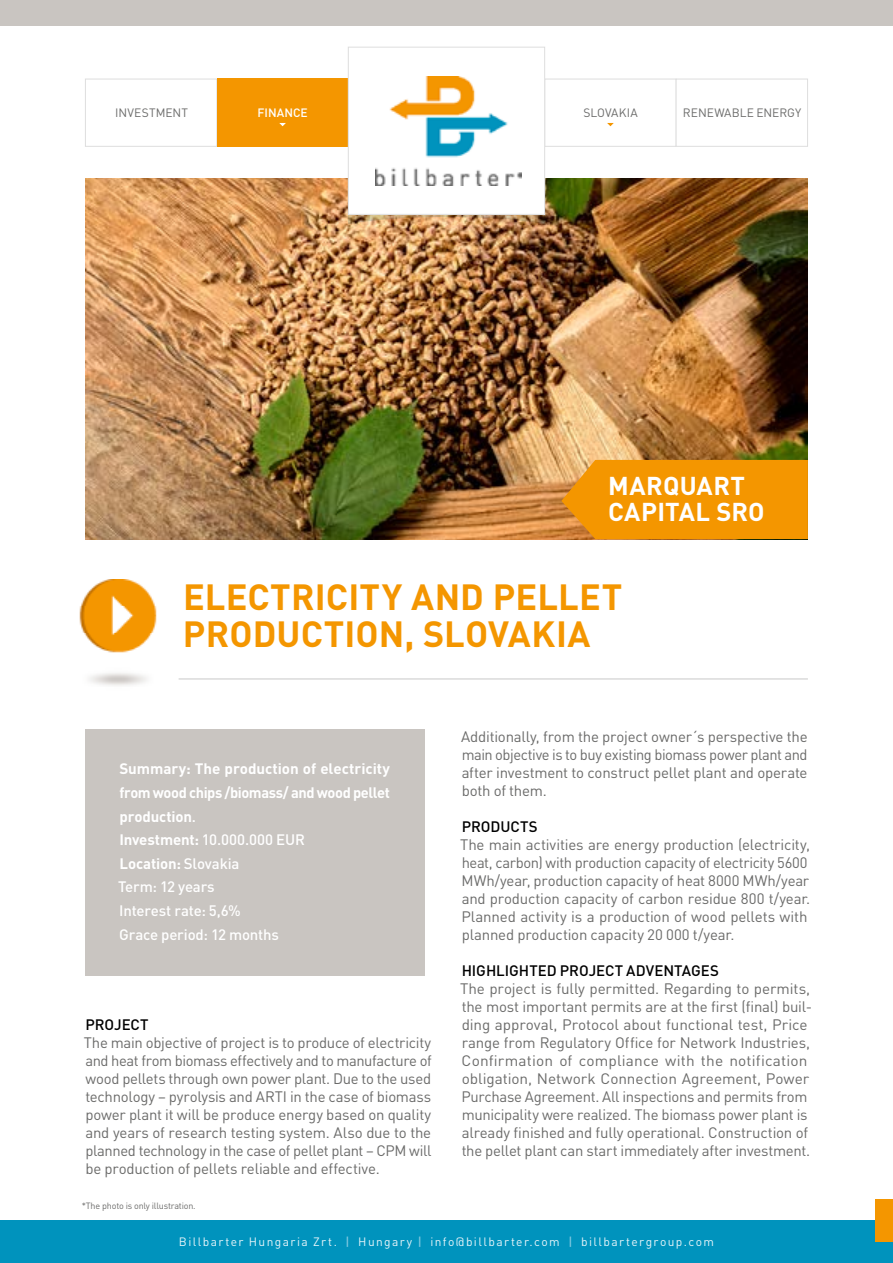
<style>
.page{position:relative;width:893px;height:1263px;background:#fff}
.page>*{position:absolute;margin:0;border:0;box-sizing:border-box;transform-origin:0 0}
.t1{font:700 36px/37.5px "DIN Pro";letter-spacing:.005em;color:#f49600}
.t2{font:700 25.5px/26.2px "DIN Pro";letter-spacing:.01em;color:#fff}
.t3{font:15px/18px "DIN Pro";letter-spacing:-.015em;color:#6b6b6a;text-align:justify}
.t4{font:700 15px/23.5px "DIN Pro";letter-spacing:-.03em;color:#fff}
.t5{font:500 15px "DIN Pro";color:#000}
.t6{font:12px "DIN Pro";letter-spacing:.115em;color:#e9f5fa}
.t7{font:12px "DIN Pro";color:#6b6b6a}
.t8{font:500 12px "DIN Pro";color:#fff}
.t9{font:9px "DIN Pro";letter-spacing:-.02em;color:#6b6b6a}
.s1{font-weight:500}
.s2{font-weight:500;color:#81c8e0}
</style>
<div class="page">
<img style="left:85px;top:179px;width:723px;height:361px">
<svg style="left:561px;top:460px;width:247px;height:79px"></svg>
<div style="left:0;top:0;width:893px;height:26px;background:#c9c5c1"></div>
<hr style="left:179px;top:679px;width:629px;height:1px;background:#c9c9c8">
<div style="left:0;top:1220px;width:893px;height:43px;background:#0093bd"></div>
<div style="left:876px;top:1199px;width:17px;height:43px;background:#f49600"></div>
<div style="left:85px;top:79px;width:132px;height:68px;border:1px solid #dedede"></div>
<div style="left:217px;top:79px;width:131px;height:68px;background:#f49600"></div>
<div style="left:544px;top:79px;width:132px;height:68px;border:1px solid #dedede"></div>
<div style="left:676px;top:79px;width:132px;height:68px;border:1px solid #dedede"></div>
<svg style="left:279px;top:123px;width:7px;height:3px"></svg>
<svg style="left:607px;top:123px;width:7px;height:3px"></svg>
<svg style="left:348px;top:215px;width:197px;height:9px"></svg>
<div style="left:85px;top:729px;width:339px;height:247px;background:#c9c5c1"></div>
<img style="left:79px;top:579px;width:78px;height:107px">
<div style="left:348px;top:47px;width:197px;height:167px;background:#fff"></div>
<img style="left:376px;top:76px;width:146px;height:109px">
<div style="left:348px;top:47px;width:197px;height:168px;border:1px solid #dedede"></div>
<p class="t7" style="left:115px;top:105px;width:74px">investment</p>
<p class="t8" style="left:258px;top:105px;width:52px">finance</p>
<p class="t7" style="left:583px;top:105px;width:56px">Slovakia</p>
<p class="t7" style="left:683px;top:105px;width:120px">renewable energy</p>
<h2 class="t2" style="left:608px;top:471px;width:158px">Marquart capital sro</h2>
<h1 class="t1" style="left:183px;top:576px;width:441px">Electricity and pellet production, slovakia</h1>
<p class="t4" style="left:118px;top:757px;width:273px">Summary: The production of electricity from wood chips /biomass/ and wood pellet production<span class="s1">.<br></span>Investment: <span class="s1">10.000.000 EUR<br></span>Location: <span class="s1">Slovakia<br>Term: 12 years<br>I nterest rate: 5,6%<br>Grace period: 12 months</span></p>
<p class="t5" style="left:85px;top:1014px;width:65px">Project</p>
<p class="t3" style="left:84px;top:1033px;width:349px">The main objective of project is to produce of electricity and heat from biomass effectively and to manufacture of wood pellets through own power plant. Due to the used technology – pyrolysis and ARTI</p>
<p class="t3" style="left:85px;top:1087px;width:348px;text-indent:205px">in the case of biomass power plant it will be produce energy based on quality and years of research testing system. Also due to the planned technology in the case of pellet plant – CPM will be production of pellets reliable and effective.</p>
<p class="t9" style="left:82px;top:1200px;width:115px">*The photo is only illustration.</p>
<p class="t3" style="left:461px;top:727px;width:348px">Additionally, from the project owner´s perspective the main objective is to buy existing biomass power plant and after investment to construct pellet plant and operate both of them.</p>
<p class="t5" style="left:462px;top:816px;width:77px">Products</p>
<p class="t3" style="left:460px;top:835px;width:352px;text-align:left">The main activities are energy production (electricity, heat, carbon) with production capacity of electricity 5600<br>MWh/year, production capacity of heat 8000 MWh/year and production capacity of carbon residue 800 t/year.<br>Planned activity is a production of wood pellets with planned production capacity 20 000 t/year.</p>
<p class="t5" style="left:462px;top:960px;width:259px">highlighted Project adventages</p>
<p class="t3" style="left:460px;top:979px;width:353px;text-align:left">The project is fully permitted. Regarding to permits, the most important permits are at the first (final) buil&shy;ding approval, Protocol about functional test, Price range from Regulatory Office for N etwork I ndustries, Confirmation of compliance with the notification obligation, Network Connection Agreement, Power Purchase Agreement. All inspections and permits from municipality were realized. The biomass power plant is already finished and fully operational. Construction of the pellet plant can start immediately after investment.</p>
<p class="t6" style="left:179px;top:1233px;width:536px">Billbarter Hungaria Zrt. <span class="s2">|</span> Hungary <span class="s2">|</span> info@billbarter.com <span class="s2">|</span> billbartergroup.com</p>
</div>
